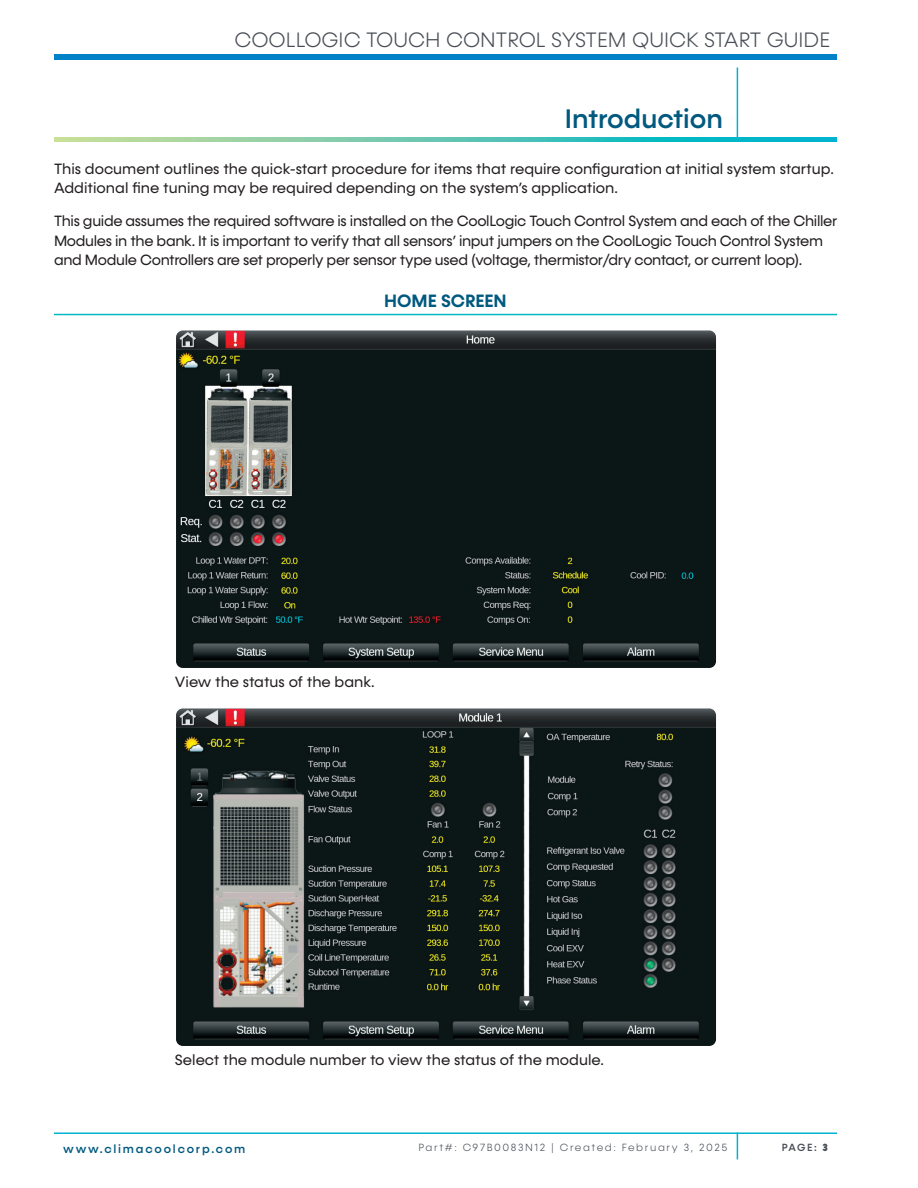
<style>
.page{position:relative;width:918px;height:1188px;background:#fff}
.page>*{position:absolute;margin:0;border:0;box-sizing:border-box;transform-origin:0 0}
.t1{font:500 27px "Konnect";color:#01597f}
.t2{font:300 21px "Konnect";color:#484e55}
.t3{font:600 18px "Konnect";color:#01597f}
.t4{font:15px/19.5px "Konnect";letter-spacing:-.02em;color:#231f20}
.t5{font:15px/19.5px "Konnect";color:#231f20}
.t6{font:500 12px "Konnect";letter-spacing:.15em;color:#01597f}
.t7{font:300 10.5px "Konnect";letter-spacing:.15em;color:#484e55}
.t8{font:500 10.5px "Konnect";color:#484e55}
.s1{font-weight:800}
</style>
<div class="page">
<div style="left:54px;top:54px;width:783px;height:5px;background:#0082c9"></div>
<hr style="left:737px;top:68px;width:1px;height:71px;background:#00b3d0">
<hr style="left:54px;top:1132px;width:783px;height:2px;background:#00b3d0">
<svg style="left:737px;top:1132px;width:1px;height:28px"></svg>
<svg style="left:54px;top:138px;width:783px;height:3px;background:#5cc6b2"></svg>
<hr style="left:54px;top:314px;width:783px;height:1px;background:#00b9c3">
<img style="left:176px;top:330px;width:540px;height:338px">
<img style="left:176px;top:708px;width:540px;height:338px">
<h2 class="t2" style="left:234px;top:28px;width:594px">COOLLOGIC TOUCH CONTROL SYSTEM QUICK START GUI DE</h2>
<h1 class="t1" style="left:565px;top:103px;width:160px">Introduction</h1>
<p class="t5" style="left:54px;top:159px;width:781px">This document outlines the quick-start procedure for items that require configuration at initial system startup.<br>Additional fine tuning may be required depending on the system’s application.</p>
<p class="t4" style="left:54px;top:212px;width:785px">This guide assumes the required software is installed on the CoolLogic Touch Control System and each of the Chiller<br>Modules in the bank. It is important to verify that all sensors’ input jumpers on the CoolLogic Touch Control System and Module Controllers are set properly per sensor type used (voltage, thermistor/dry contact, or current loop).</p>
<p class="t3" style="left:384px;top:290px;width:124px">HOME SCREEN</p>
<p class="t5" style="left:175px;top:673px;width:201px">View the status of the bank.</p>
<p class="t5" style="left:175px;top:1051px;width:430px">Select the module number to view the status of the module.</p>
<p class="t6" style="left:63px;top:1141px;width:184px">www.climacoolcorp.com</p>
<p class="t7" style="left:418px;top:1142px;width:311px">PART#: C97B0083N 12 | CREATED: FEBRUARY 3, 2025</p>
<p class="t8" style="left:782px;top:1142px;width:48px">PAGE: <span class="s1">3</span></p>
</div>
